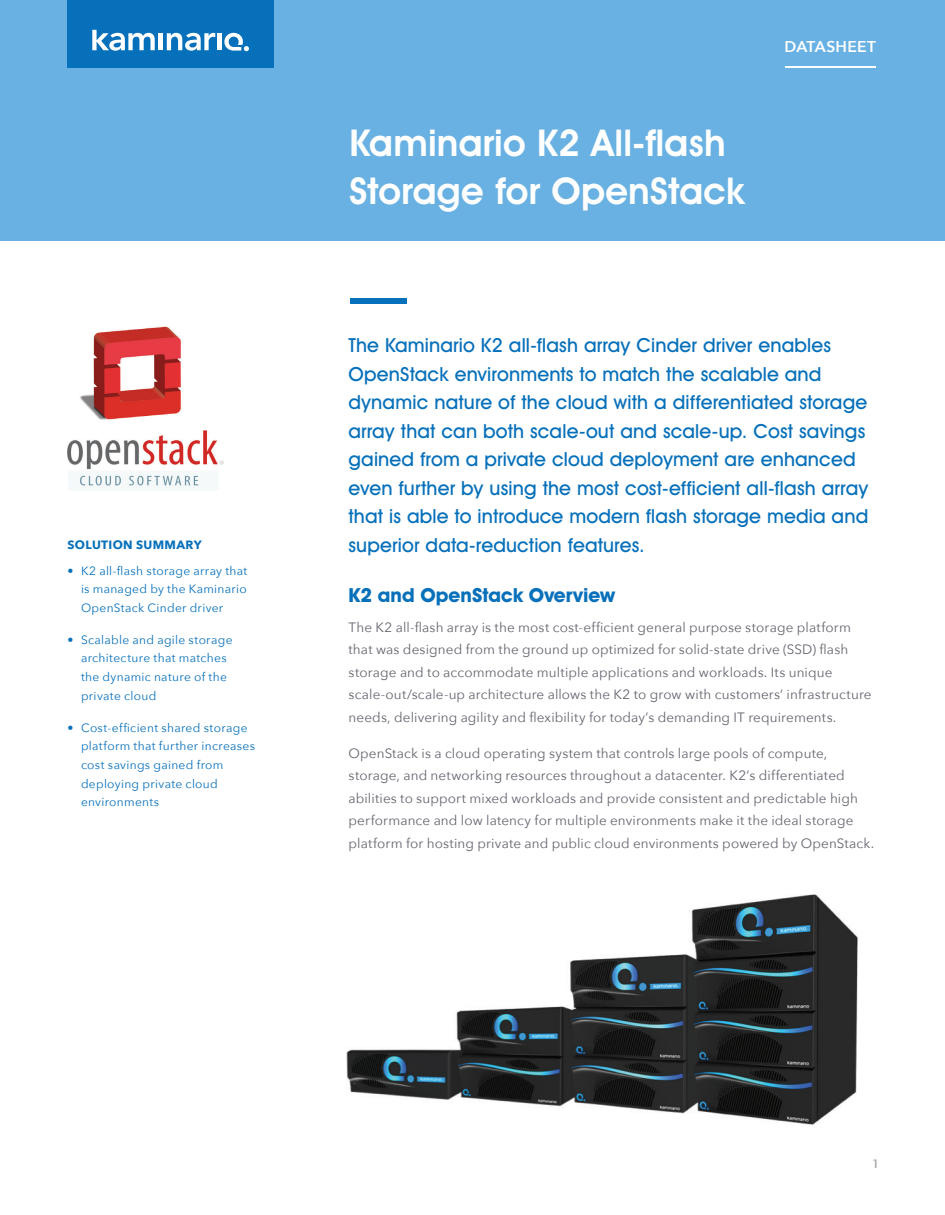
<style>
.page{position:relative;width:945px;height:1215px;background:#fff}
.page>*{position:absolute;margin:0;border:0;box-sizing:border-box;transform-origin:0 0}
.t1{font:600 37.2px/48px "Avant Garde IT Cby BT";letter-spacing:.005em;color:#fff}
.t2{font:500 19.5px/28.5px "Avant Garde IT Cby BT";letter-spacing:.005em;color:#0770ba}
.t3{font:700 19.5px "Avant Garde IT Cby BT";color:#0770ba}
.t4{font:600 15.6px "Avenir Next";letter-spacing:.02em;color:#fff}
.t5{font:13.5px/22.5px "Avenir Next";letter-spacing:.01em;color:#64646f}
.t6{font:12px/18.6px "Avenir Next";letter-spacing:.025em;color:#0770ba}
.t7{font:700 12px "Avenir Next";letter-spacing:.03em;color:#0770ba}
.t8{font:600 12px "Avant Garde IT Cby BT";color:#aeacb2}
</style>
<div class="page">
<div style="left:0;top:0;width:945px;height:240px;background:#69b1e2"></div>
<div style="left:350px;top:298px;width:57px;height:6px;background:#0770ba"></div>
<img style="left:67px;top:326px;width:157px;height:162px">
<img style="left:346px;top:894px;width:512px;height:230px">
<div style="left:68px;top:0;width:206px;height:68px;background:#0770ba"></div>
<hr style="left:159px;top:33px;width:4px;height:17px;background:#fff">
<svg style="left:92px;top:30px;width:67px;height:21px"></svg>
<svg style="left:167px;top:33px;width:82px;height:19px"></svg>
<hr style="left:786px;top:66px;width:90px;height:1px;background:#fff">
<p class="t7" style="left:68px;top:535px;width:136px">SOLUTION SUMMARY</p>
<p class="t6" style="left:81px;top:561px;width:168px;text-align:justify;text-indent:-14px">• K2 all-flash storage array that is managed by the Kaminario OpenStack Cinder driver</p>
<p class="t6" style="left:81px;top:630px;width:153px;text-indent:-14px">• Scalable and agile storage architecture that matches the dynamic nature of the private cloud</p>
<p class="t6" style="left:81px;top:718px;width:176px;text-indent:-14px">• Cost-efficient shared storage platform that further increases cost savings gained from deploying private cloud environments</p>
<h1 class="t1" style="left:349px;top:118px;width:397px">Kaminario K2 All-flash<br>Storage for OpenStack</h1>
<p class="t4" style="left:785px;top:33px;width:93px">DATASHEET</p>
<p class="t2" style="left:348px;top:331px;width:521px">The Kaminario K2 all-flash array Cinder driver enables OpenStack environments to match the scalable and dynamic nature of the cloud with a differentiated storage array that can both scale-out and scale-up. Cost savings gained from a private cloud deployment are enhanced even further by using the most cost-efficient all-flash array that is able to introduce modern flash storage media and superior data-reduction features.</p>
<h2 class="t3" style="left:348px;top:584px;width:268px">K2 and OpenStack Overview</h2>
<p class="t5" style="left:348px;top:615px;width:525px">The K2 all-flash array is the most cost-efficient general purpose storage platform that was designed from the ground up optimized for solid-state drive (SSD) flash storage and to accommodate multiple applications and workloads. Its unique scale-out/scale-up architecture allows the K2 to grow with customers’ infrastructure needs, delivering agility and flexibility for today’s demanding IT requirements.</p>
<p class="t5" style="left:348px;top:741px;width:527px">OpenStack is a cloud operating system that controls large pools of compute, storage, and networking resources throughout a datacenter. K2’s differentiated abilities to support mixed workloads and provide consistent and predictable high performance and low latency for multiple environments make it the ideal storage platform for hosting private and public cloud environments powered by OpenStack.</p>
<p class="t8" style="left:872px;top:1156px;width:8px">1</p>
</div>
